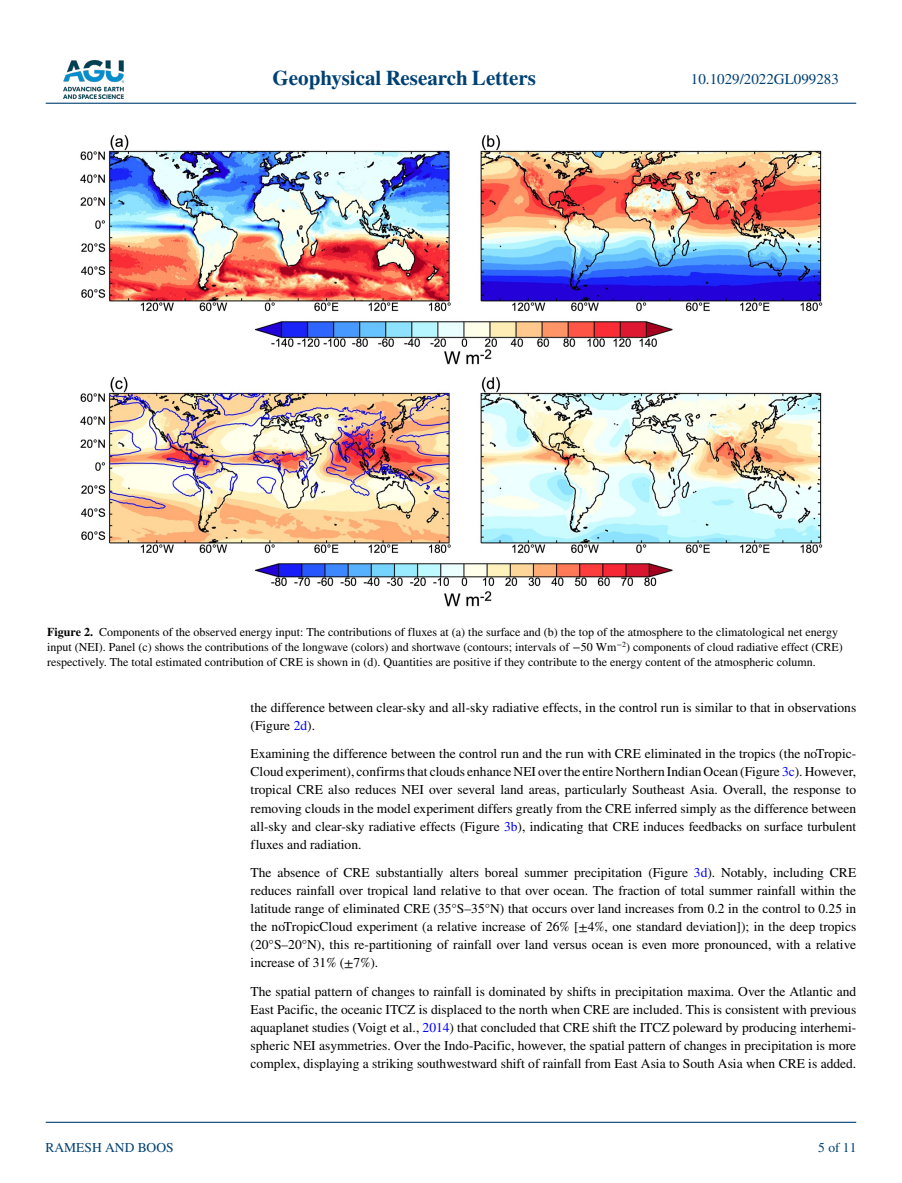
<style>
.page{position:relative;width:902px;height:1183px;background:#fff}
.page>*{position:absolute;margin:0;border:0;box-sizing:border-box;transform-origin:0 0}
.t1{font:700 21px "STIX";color:#004174}
.t2{font:15px "STIX";color:#004174}
.t3{font:13.5px/18px "STIX";color:#000;text-align:justify}
.t4{font:13.5px "STIX";color:#004174}
.t5{font:12px/15px "STIX";color:#000}
.s1{font-weight:700}
.s2{color:#00f}
</style>
<div class="page">
<img style="left:63px;top:60px;width:60px;height:39px">
<hr style="left:46px;top:103px;width:810px;height:1px;background:#004174">
<hr style="left:46px;top:1121px;width:810px;height:1px;background:#004174">
<img style="left:80px;top:135px;width:743px;height:472px">
<h1 class="t1" style="left:272px;top:66px;width:265px">Geophysical Research Letters</h1>
<p class="t2" style="left:691px;top:69px;width:149px">10.1029/2022GL099283</p>
<p class="t5" style="left:47px;top:625px;width:797px"><span class="s1">Figure 2.</span> Components of the observed energy input: The contributions of fluxes at (a) the surface and (b) the top of the atmosphere to the climatological net energy input (NEI). Panel (c) shows the contributions of the longwave (colors) and shortwave (contours; intervals of −50 Wm<sup>−2</sup>) components of cloud radiative effect (CRE) respectively. The total estimated contribution of CRE is shown in (d). Quantities are positive if they contribute to the energy content of the atmospheric column.</p>
<p class="t4" style="left:45px;top:1138px;width:130px">RAMESH AND BOOS</p>
<p class="t3" style="left:250px;top:699px;width:607px">the difference between clear-sky and all-sky radiative effects, in the control run is similar to that in observations (Figure <span class="s2">2d</span>).</p>
<p class="t3" style="left:250px;top:745px;width:607px">Examining the difference between the control run and the run with CRE eliminated in the tropics (the noTropic-Cloud experiment), confirms that clouds enhance NEI over the entire Northern Indian Ocean (Figure <span class="s2">3c</span>). However, tropical CRE also reduces NEI over several land areas, particularly Southeast Asia. Overall, the response to removing clouds in the model experiment differs greatly from the CRE inferred simply as the difference between all-sky and clear-sky radiative effects (Figure <span class="s2">3b</span>), indicating that CRE induces feedbacks on surface turbulent fluxes and radiation.</p>
<p class="t3" style="left:250px;top:864px;width:607px">The absence of CRE substantially alters boreal summer precipitation (Figure <span class="s2">3d</span>). Notably, including CRE reduces rainfall over tropical land relative to that over ocean. The fraction of total summer rainfall within the latitude range of eliminated CRE (35°S–35°N) that occurs over land increases from 0.2 in the control to 0.25 in the noTropicCloud experiment (a relative increase of 26% [±4%, one standard deviation]); in the deep tropics (20°S–20°N), this re-partitioning of rainfall over land versus ocean is even more pronounced, with a relative increase of 31% (±7%).</p>
<p class="t3" style="left:250px;top:982px;width:607px">The spatial pattern of changes to rainfall is dominated by shifts in precipitation maxima. Over the Atlantic and East Pacific, the oceanic ITCZ is displaced to the north when CRE are included. This is consistent with previous aquaplanet studies (Voigt et al., <span class="s2">2014</span>) that concluded that CRE shift the ITCZ poleward by producing interhemi&shy;spheric NEI asymmetries. Over the Indo-Pacific, however, the spatial pattern of changes in precipitation is more complex, displaying a striking southwestward shift of rainfall from East Asia to South Asia when CRE is added.</p>
<p class="t4" style="left:818px;top:1138px;width:40px">5 of 11</p>
</div>
